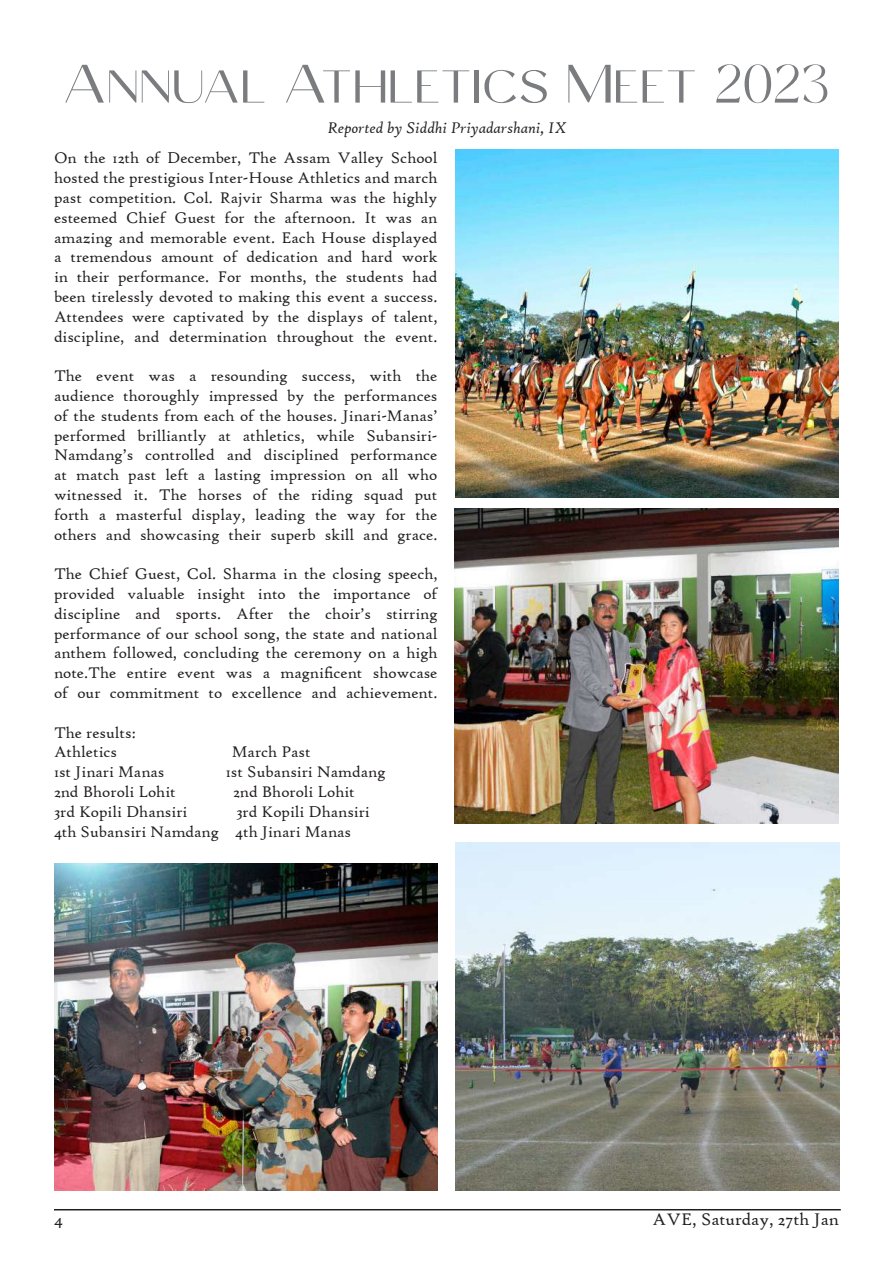
<style>
.page{position:relative;width:893px;height:1263px;background:#fff}
.page>*{position:absolute;margin:0;border:0;box-sizing:border-box;transform-origin:0 0}
.t1{font:54px "Celine Peach Free Sans";color:#7a7c7f}
.t2{font:18px "High Tower Text";color:#231f20}
.t3{font:16.5px/19.8px "High Tower Text";color:#231f20;text-align:justify}
.t4{font:italic 16.5px "High Tower Text";color:#231f20}
.s1{font-family:"Cangste"}
</style>
<div class="page">
<hr style="left:54px;top:1209px;width:787px;height:1px;background:#231f20">
<img style="left:455px;top:150px;width:384px;height:347px">
<img style="left:456px;top:843px;width:383px;height:347px">
<img style="left:455px;top:509px;width:383px;height:314px">
<img style="left:54px;top:863px;width:383px;height:327px">
<h1 class="t1" style="left:63px;top:55px;width:769px">Annual Athletics Meet <span class="s1">2023</span></h1>
<p class="t4" style="left:328px;top:119px;width:241px">Reported by Siddhi Priyadarshani, IX</p>
<p class="t3" style="left:54px;top:148px;width:385px">On the 12th of December, The Assam Valley School hosted the prestigious Inter-House Athletics and march past competition. Col. Rajvir Sharma was the highly esteemed Chief Guest for the afternoon. It was an amazing and memorable event. Each House displayed a tremendous amount of dedication and hard work in their performance. For months, the students had been tirelessly devoted to making this event a success.<br>Attendees were captivated by the displays of talent, discipline, and determination throughout the event.</p>
<p class="t3" style="left:54px;top:366px;width:385px">The event was a resounding success, with the audience thoroughly impressed by the performances of the students from each of the houses. Jinari-Manas’ performed brilliantly at athletics, while Subansiri-Namdang’s controlled and disciplined performance at match past left a lasting impression on all who witnessed it. The horses of the riding squad put forth a masterful display, leading the way for the others and showcasing their superb skill and grace.</p>
<p class="t3" style="left:54px;top:564px;width:385px">The Chief Guest, Col. Sharma in the closing speech, provided valuable insight into the importance of discipline and sports. After the choir’s stirring performance of our school song, the state and national anthem followed, concluding the ceremony on a high note.The entire event was a magnificent showcase of our commitment to excellence and achievement.</p>
<p class="t3" style="left:54px;top:722px;width:83px">The results:<br>Athletics</p>
<p class="t3" style="left:232px;top:742px;width:81px">March Past</p>
<p class="t3" style="left:54px;top:762px;width:112px">1st Jinari Manas</p>
<p class="t3" style="left:226px;top:762px;width:161px">1st Subansiri Namdang</p>
<p class="t3" style="left:54px;top:782px;width:123px">2nd Bhoroli Lohit</p>
<p class="t3" style="left:233px;top:782px;width:123px">2nd Bhoroli Lohit</p>
<p class="t3" style="left:54px;top:802px;width:135px">3rd Kopili Dhansiri</p>
<p class="t3" style="left:54px;top:802px;width:317px;text-indent:182px">3rd Kopili Dhansiri<br>4th Subansiri Namdang 4th Jinari Manas</p>
<p class="t2" style="left:54px;top:1209px;width:10px">4</p>
<p class="t2" style="left:653px;top:1209px;width:188px">AVE, Saturday, 27th Jan</p>
</div>
